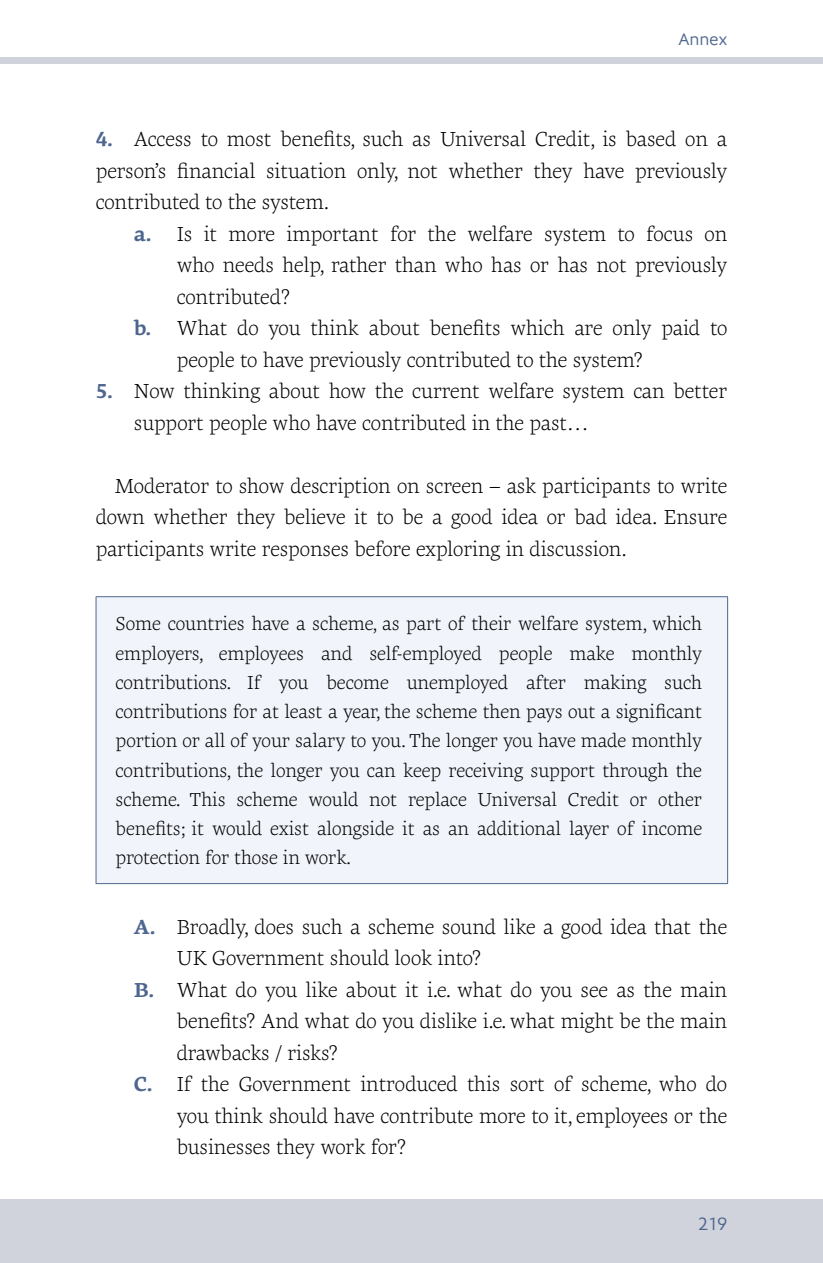
<style>
.page{position:relative;width:823px;height:1263px;background:#fff}
.page>*{position:absolute;margin:0;border:0;box-sizing:border-box;transform-origin:0 0}
.t1{font:300 20.7px/31.5px "Geneo Std";letter-spacing:-.005em;color:#000;text-align:justify}
.t2{font:300 19.12px/29.2px "Geneo Std";letter-spacing:-.005em;color:#000;text-align:justify}
.t3{font:18px "Ysans Std";color:#4e668f}
.t4{font:16.88px "Ysans Std";color:#4e668f}
.s1{font-weight:700;color:#4e668f}
</style>
<div class="page">
<div style="left:0;top:57px;width:823px;height:7px;background:#d0d2dc"></div>
<div style="left:0;top:1199px;width:823px;height:64px;background:#d0d2dc"></div>
<div style="left:96px;top:597px;width:631px;height:287px;background:#f1f4fa"></div>
<hr style="left:96px;top:596px;width:632px;height:1px;background:#4e668f">
<hr style="left:96px;top:597px;width:1px;height:286px;background:#4e668f">
<hr style="left:727px;top:597px;width:1px;height:286px;background:#4e668f">
<hr style="left:96px;top:883px;width:632px;height:1px;background:#4e668f">
<p class="t4" style="left:678px;top:30px;width:50px">Annex</p>
<p class="t1" style="left:96px;top:123px;width:633px"><span class="s1">4.</span> Access to most benefits, such as Universal Credit, is based on a person’s financial situation only, not whether they have previously contributed to the system.</p>
<p class="t1" style="left:134px;top:218px;width:595px"><span class="s1">a.</span> Is it more important for the welfare system to focus on</p>
<p class="t1" style="left:177px;top:249px;width:552px">who needs help, rather than who has or has not previously</p>
<p class="t1" style="left:177px;top:281px;width:115px">contributed?</p>
<p class="t1" style="left:134px;top:312px;width:595px"><span class="s1">b.</span> What do you think about benefits which are only paid to</p>
<p class="t1" style="left:177px;top:344px;width:468px">people to have previously contributed to the system?</p>
<p class="t1" style="left:134px;top:375px;width:595px;text-indent:-38px"><span class="s1">5.</span> Now thinking about how the current welfare system can better support people who have contributed in the past…</p>
<p class="t1" style="left:96px;top:470px;width:633px;text-indent:19px">Moderator to show description on screen – ask participants to write down whether they believe it to be a good idea or bad idea. Ensure participants write responses before exploring in discussion.</p>
<p class="t2" style="left:115px;top:609px;width:588px">Some countries have a scheme, as part of their welfare system, which employers, employees and self-employed people make monthly contributions. If you become unemployed after making such contributions for at least a year, the scheme then pays out a significant portion or all of your salary to you. The longer you have made monthly contributions, the longer you can keep receiving support through the scheme. This scheme would not replace Universal Credit or other benefits; it would exist alongside it as an additional layer of income protection for those in work.</p>
<p class="t1" style="left:134px;top:911px;width:595px"><span class="s1">A.</span> Broadly, does such a scheme sound like a good idea that the</p>
<p class="t1" style="left:177px;top:942px;width:306px">UK Government should look into?</p>
<p class="t1" style="left:134px;top:974px;width:595px"><span class="s1">B.</span> What do you like about it i.e. what do you see as the main</p>
<p class="t1" style="left:177px;top:1005px;width:552px">benefits? And what do you dislike i.e. what might be the main</p>
<p class="t1" style="left:177px;top:1037px;width:163px">drawbacks / risks?</p>
<p class="t1" style="left:134px;top:1068px;width:595px"><span class="s1">C.</span> If the Government introduced this sort of scheme, who do</p>
<p class="t1" style="left:177px;top:1100px;width:552px">you think should have contribute more to it, employees or the</p>
<p class="t1" style="left:177px;top:1131px;width:231px">businesses they work for?</p>
<p class="t3" style="left:698px;top:1214px;width:30px">219</p>
</div>
